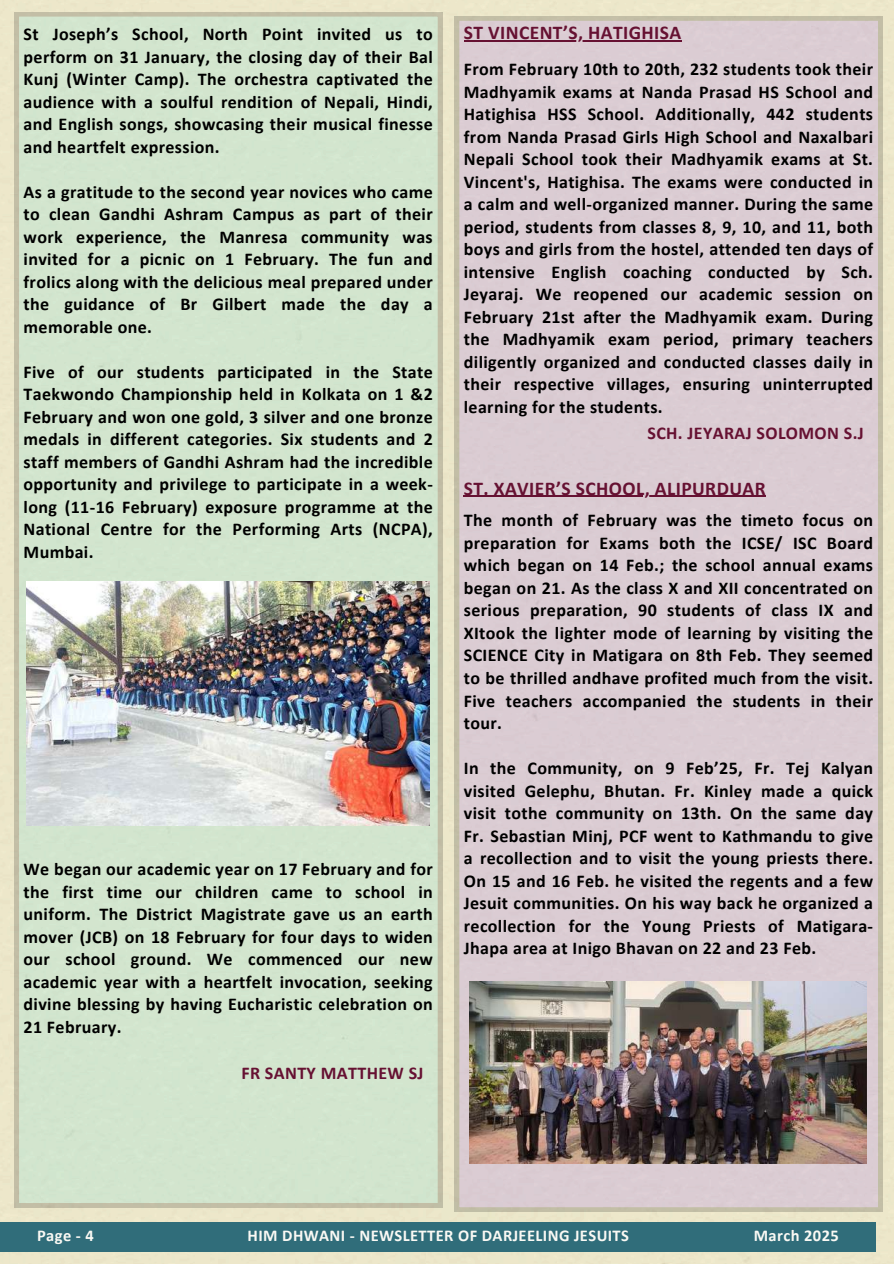
<style>
.page{position:relative;width:894px;height:1264px;background:#fff}
.page>*{position:absolute;margin:0;border:0;box-sizing:border-box;transform-origin:0 0}
.t1{font:700 19.5px "Calibri";letter-spacing:.02em;color:#661132}
.t2{font:700 18px/22.5px "Calibri";letter-spacing:.02em;color:#000;text-align:justify}
.t3{font:700 18px "Calibri";letter-spacing:.02em;color:#661132}
.t4{font:700 16.5px "Calibri";letter-spacing:.025em;color:#faf9f4}
</style>
<div class="page">
<div style="left:0;top:0;width:893px;height:1263px;background:#ede7ca"></div>
<div style="left:0;top:1222px;width:875px;height:30px;background:#306d7a"></div>
<div style="left:15px;top:12px;width:427px;height:1195px;background:#d3e5ce"></div>
<div style="left:454px;top:16px;width:428px;height:1195px;background:#dbccd3"></div>
<img style="left:27px;top:581px;width:403px;height:244px">
<img style="left:469px;top:981px;width:396px;height:182px">
<hr style="left:463px;top:495px;width:302px;height:2px;background:#661132">
<hr style="left:463px;top:40px;width:218px;height:1px;background:#661132">
<p class="t2" style="left:24px;top:24px;width:410px">St Joseph’s School, North Point invited us to perform on 31 January, the closing day of their Bal Kunj (Winter Camp). The orchestra captivated the audience with a soulful rendition of Nepali, Hindi, and English songs, showcasing their musical finesse and heartfelt expression.</p>
<p class="t2" style="left:24px;top:182px;width:410px">As a gratitude to the second year novices who came to clean Gandhi Ashram Campus as part of their work experience, the Manresa community was invited for a picnic on 1 February. The fun and frolics along with the delicious meal prepared under the guidance of Br Gilbert made the day a memorable one.</p>
<p class="t2" style="left:24px;top:362px;width:410px">Five of our students participated in the State Taekwondo Championship held in Kolkata on 1 &amp;2<br>February and won one gold, 3 silver and one bronze medals in different categories. Six students and 2 staff members of Gandhi Ashram had the incredible opportunity and privilege to participate in a week&shy;long (11-16 February) exposure programme at the National Centre for the Performing Arts (NCPA), Mumbai.</p>
<p class="t2" style="left:24px;top:859px;width:410px">We began our academic year on 17 February and for the first time our children came to school in uniform. The District Magistrate gave us an earth mover (JCB) on 18 February for four days to widen our school ground. We commenced our new academic year with a heartfelt invocation, seeking divine blessing by having Eucharistic celebration on 21 February.</p>
<p class="t3" style="left:241px;top:1065px;width:183px">FR SANTY MATTHEW SJ</p>
<p class="t1" style="left:463px;top:25px;width:219px">ST VINCENT’S, HATIGHISA</p>
<p class="t2" style="left:463px;top:60px;width:410px">From February 10th to 20th, 232 students took their Madhyamik exams at Nanda Prasad HS School and Hatighisa HSS School. Additionally, 442 students from Nanda Prasad Girls High School and Naxalbari Nepali School took their Madhyamik exams at St.<br>Vincent's, Hatighisa. The exams were conducted in a calm and well-organized manner. During the same period, students from classes 8, 9, 10, and 11, both boys and girls from the hostel, attended ten days of intensive English coaching conducted by Sch.<br>Jeyaraj. We reopened our academic session on February 21st after the Madhyamik exam. During the Madhyamik exam period, primary teachers diligently organized and conducted classes daily in their respective villages, ensuring uninterrupted learning for the students.</p>
<p class="t3" style="left:647px;top:425px;width:218px">SCH. JEYARAJ SOLOMON S.J</p>
<p class="t1" style="left:463px;top:480px;width:303px">ST. XAVIER’S SCHOOL, ALIPURDUAR</p>
<p class="t2" style="left:463px;top:510px;width:410px">The month of February was the timeto focus on preparation for Exams both the ICSE/ ISC Board which began on 14 Feb.; the school annual exams began on 21. As the class X and XII concentrated on serious preparation, 90 students of class IX and XItook the lighter mode of learning by visiting the SCIENCE City in Matigara on 8th Feb. They seemed to be thrilled andhave profited much from the visit.<br>Five teachers accompanied the students in their tour.</p>
<p class="t2" style="left:463px;top:758px;width:410px">In the Community, on 9 Feb’25, Fr. Tej Kalyan visited Gelephu, Bhutan. Fr. Kinley made a quick visit tothe community on 13th. On the same day Fr. Sebastian Minj, PCF went to Kathmandu to give a recollection and to visit the young priests there.<br>On 15 and 16 Feb. he visited the regents and a few Jesuit communities. On his way back he organized a recollection for the Young Priests of Matigara-Jhapa area at Inigo Bhavan on 22 and 23 Feb.</p>
<p class="t4" style="left:37px;top:1228px;width:58px">Page - 4</p>
<p class="t4" style="left:247px;top:1228px;width:383px">HIM DHWANI - NEWSLETTER OF DARJEELING JESUITS</p>
<p class="t4" style="left:753px;top:1228px;width:87px">March 2025</p>
</div>
